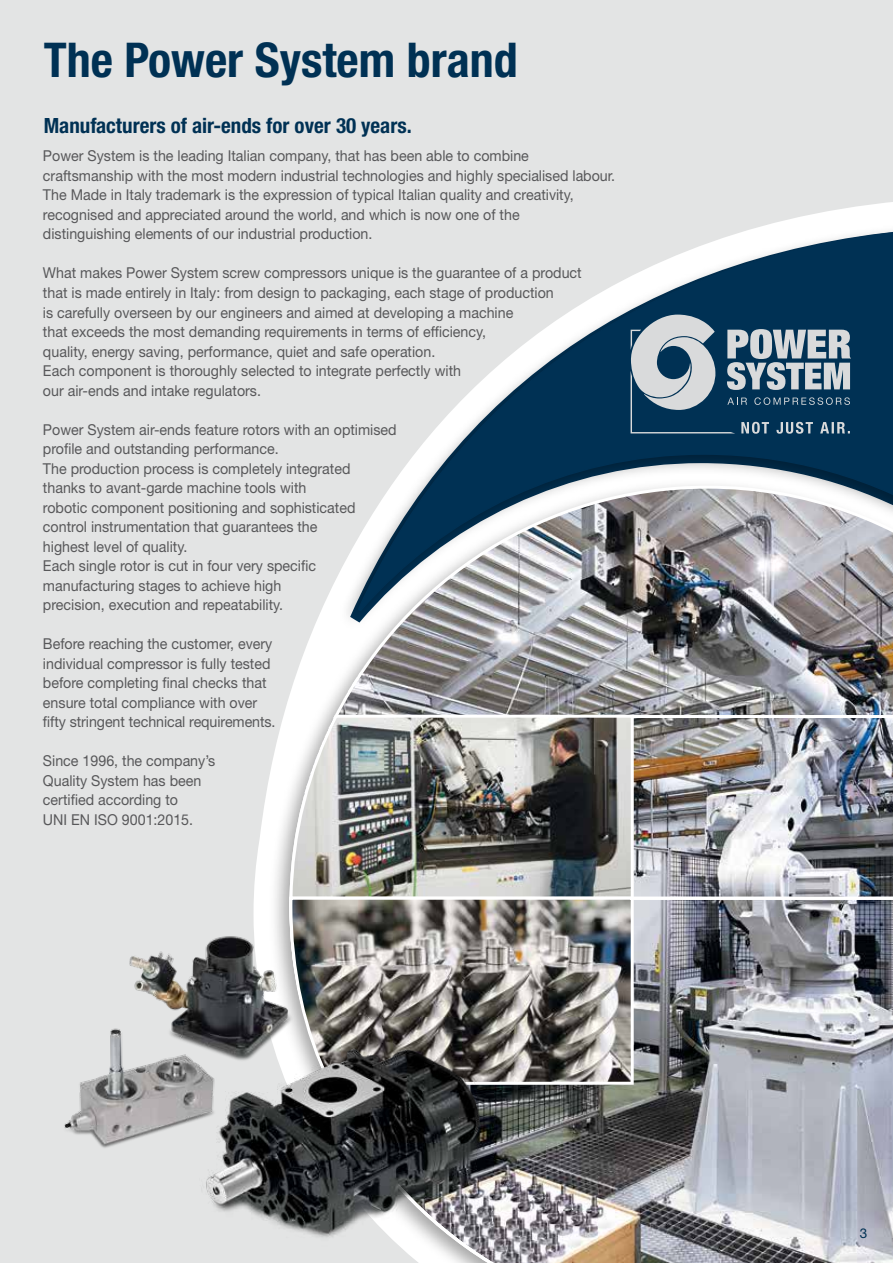
<style>
.page{position:relative;width:893px;height:1263px;background:#e3e4e4}
.page>*{position:absolute;margin:0;border:0;box-sizing:border-box;transform-origin:0 0}
.t1{font:700 condensed 48px "Helvetica Neue LT Std";color:#003154}
.t2{font:700 condensed 21px "Helvetica Neue LT Std";color:#003154}
.t3{font:15px/19.5px "Helvetica Neue LT Std";color:#58585a;scale:.95 1}
.t4{font:13.5px "Helvetica Neue LT Std";color:#003154}
</style>
<div class="page">
<img style="left:304px;top:487px;width:589px;height:408px">
<img style="left:332px;top:484px;width:561px;height:236px">
<img style="left:288px;top:713px;width:347px;height:182px">
<svg style="left:288px;top:895px;width:605px;height:368px;background:#939499"></svg>
<svg style="left:288px;top:895px;width:347px;height:191px;background:#8d8a86"></svg>
<img style="left:115px;top:906px;width:198px;height:134px">
<img style="left:56px;top:1021px;width:168px;height:130px">
<img style="left:200px;top:1040px;width:299px;height:219px">
<div style="left:339px;top:219px;width:554px;height:411px;background:#000;opacity:.35"></div>
<svg style="left:357px;top:226px;width:536px;height:386px"></svg>
<svg style="left:631px;top:315px;width:220px;height:119px;background:#5c788d"></svg>
<h1 class="t1" style="left:44px;top:31px;width:476px">The Power System brand</h1>
<h2 class="t2" style="left:44px;top:112px;width:369px">Manufacturers of air-ends for over 30 years.</h2>
<p class="t3" style="left:43px;top:146px;width:604px">Power System is the leading Italian company, that has been able to combine craftsmanship with the most modern industrial technologies and highly specialised labour.<br>The Made in Italy trademark is the expression of typical Italian quality and creativity, recognised and appreciated around the world, and which is now one of the<br>distinguishing elements of our industrial production.</p>
<p class="t3" style="left:43px;top:263px;width:569px">What makes Power System screw compressors unique is the guarantee of a product that is made entirely in Italy: from design to packaging, each stage of production<br>is carefully overseen by our engineers and aimed at developing a machine<br>that exceeds the most demanding requirements in terms of efficiency,<br>quality, energy saving, performance, quiet and safe operation.<br>Each component is thoroughly selected to integrate perfectly with<br>our air-ends and intake regulators.</p>
<p class="t3" style="left:43px;top:419px;width:374px">Power System air-ends feature rotors with an optimised profile and outstanding performance.<br>The production process is completely integrated thanks to avant-garde machine tools with<br>robotic component positioning and sophisticated control instrumentation that guarantees the<br>highest level of quality.<br>Each single rotor is cut in four very specific manufacturing stages to achieve high<br>precision, execution and repeatability.</p>
<p class="t3" style="left:43px;top:634px;width:246px">Before reaching the customer, every individual compressor is fully tested before completing final checks that ensure total compliance with over fifty stringent technical requirements.</p>
<p class="t3" style="left:43px;top:751px;width:183px">Since 1996, the company’s<br>Quality System has been certified according to<br>UNI EN ISO 9001:2015.</p>
<p class="t4" style="left:860px;top:1225px;width:9px">3</p>
</div>
